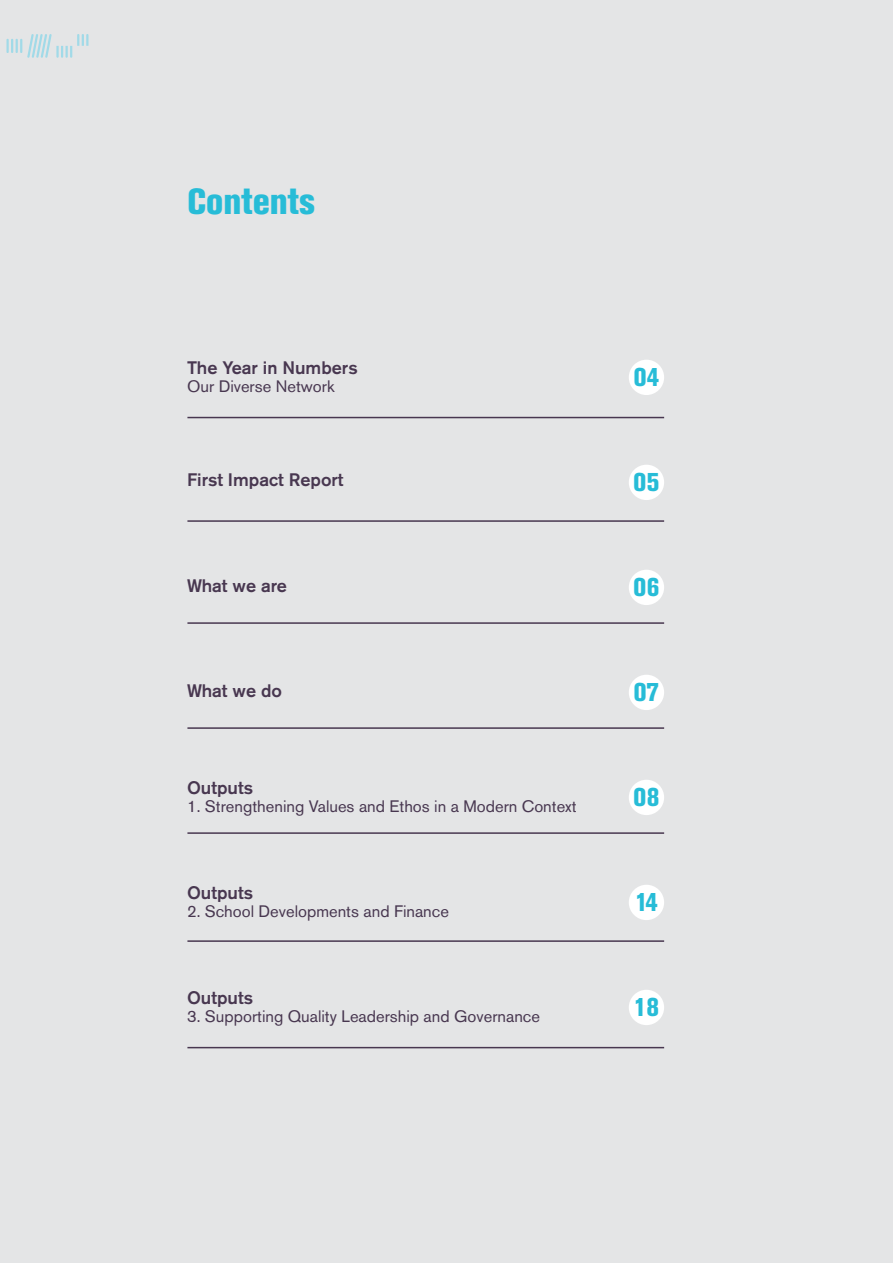
<style>
.page{position:relative;width:893px;height:1263px;background:#e4e5e6}
.page>*{position:absolute;margin:0;border:0;box-sizing:border-box;transform-origin:0 0}
.t1{font:800 condensed 36px "Akzidenz Grotesk BE";color:#27bcd7}
.t2{font:800 condensed 25.5px "Akzidenz Grotesk BE";color:#27bcd7}
.t3{font:500 18px "Akzidenz Grotesk BE";color:#483750}
.t4{font:16.5px "Akzidenz Grotesk BE";color:#483750}
</style>
<div class="page">
<div style="left:629px;top:360px;width:35px;height:35px;background:#fff;border-radius:50%"></div>
<div style="left:629px;top:465px;width:35px;height:35px;background:#fff;border-radius:50%"></div>
<div style="left:629px;top:570px;width:35px;height:35px;background:#fff;border-radius:50%"></div>
<div style="left:629px;top:675px;width:35px;height:35px;background:#fff;border-radius:50%"></div>
<div style="left:629px;top:780px;width:35px;height:35px;background:#fff;border-radius:50%"></div>
<div style="left:629px;top:885px;width:35px;height:35px;background:#fff;border-radius:50%"></div>
<div style="left:629px;top:990px;width:35px;height:35px;background:#fff;border-radius:50%"></div>
<hr style="left:187px;top:417px;width:477px;height:1px;background:#483750">
<hr style="left:187px;top:520px;width:477px;height:2px;background:#483750">
<hr style="left:187px;top:622px;width:477px;height:2px;background:#483750">
<hr style="left:187px;top:727px;width:477px;height:2px;background:#483750">
<hr style="left:187px;top:832px;width:477px;height:2px;background:#483750">
<hr style="left:187px;top:940px;width:477px;height:2px;background:#483750">
<hr style="left:187px;top:1047px;width:477px;height:1px;background:#483750">
<hr style="left:6px;top:39px;width:3px;height:14px;background:#a1dae8">
<svg style="left:11px;top:34px;width:77px;height:24px"></svg>
<h1 class="t1" style="left:187px;top:181px;width:129px">Contents</h1>
<p class="t3" style="left:187px;top:357px;width:172px">The Year in Numbers</p>
<p class="t4" style="left:187px;top:376px;width:149px">Our Diverse Network</p>
<p class="t3" style="left:187px;top:469px;width:158px">First Impact Report</p>
<p class="t3" style="left:187px;top:574px;width:101px">What we are</p>
<p class="t3" style="left:187px;top:679px;width:96px">What we do</p>
<p class="t3" style="left:187px;top:777px;width:68px">Outputs</p>
<p class="t4" style="left:187px;top:796px;width:391px">1. Strengthening Values and Ethos in a Modern Context</p>
<p class="t3" style="left:187px;top:882px;width:68px">Outputs</p>
<p class="t4" style="left:187px;top:901px;width:263px">2. School Developments and Finance</p>
<p class="t3" style="left:187px;top:987px;width:68px">Outputs</p>
<p class="t4" style="left:187px;top:1006px;width:355px">3. Supporting Quality Leadership and Governance</p>
<h2 class="t2" style="left:634px;top:363px;width:27px">04</h2>
<h2 class="t2" style="left:633px;top:468px;width:28px">05</h2>
<h2 class="t2" style="left:633px;top:573px;width:28px">06</h2>
<h2 class="t2" style="left:634px;top:678px;width:27px">07</h2>
<h2 class="t2" style="left:633px;top:783px;width:28px">08</h2>
<h2 class="t2" style="left:635px;top:888px;width:24px">14</h2>
<h2 class="t2" style="left:634px;top:993px;width:27px">18</h2>
</div>
